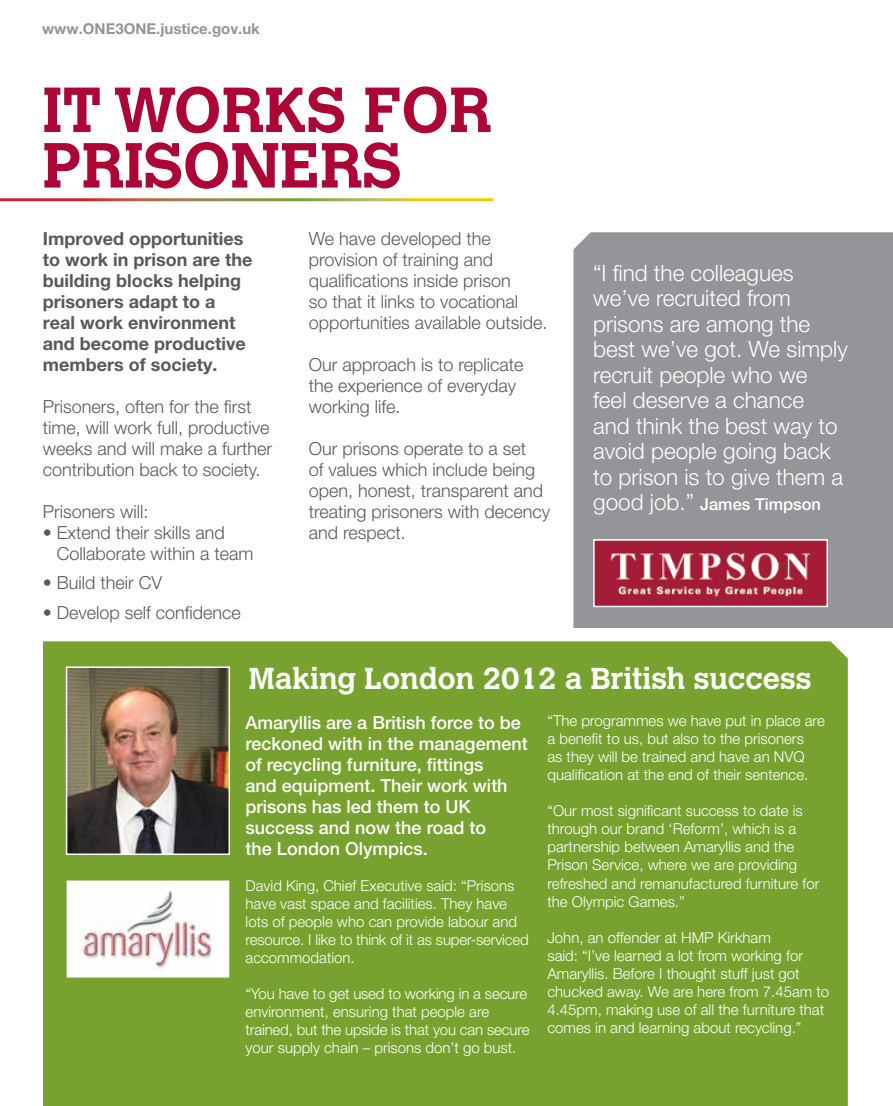
<style>
.page{position:relative;width:893px;height:1106px;background:#fff}
.page>*{position:absolute;margin:0;border:0;box-sizing:border-box;transform-origin:0 0}
.footnotes{font:700 63px/55.5px "Calvert MT Std";color:#ab0635}
.footnotes-2{font:700 30px "Calvert MT Std";color:#fff}
.footnotes-3{font:300 22.5px/25.5px "Helvetica Neue LT Pro";color:#fff}
.footnotes-4{font:300 18px/21px "Helvetica Neue LT Pro";color:#58595b}
.footnotes-5{font:500 18px/21px "Helvetica Neue LT Pro";color:#fff}
.footnotes-6{font:700 18px/21px "Helvetica Neue LT Pro";color:#58595b}
.footnotes-7{font:500 16.5px "Helvetica Neue LT Pro";color:#fff}
.footnotes-8{font:300 15px/18px "Helvetica Neue LT Pro";color:#fff}
.footnotes-9{font:700 15px "Helvetica Neue LT Pro";color:#939598}
.s1{font-weight:300;font-size:22.5px}
</style>
<div class="page">
<div style="left:573px;top:232px;width:320px;height:396px;background:#939598"></div>
<div style="left:43px;top:641px;width:805px;height:465px;background:#78a22f"></div>
<img style="left:596px;top:542px;width:229px;height:62px">
<div style="left:593px;top:539px;width:235px;height:68px;border:2px solid #fff"></div>
<div style="left:67px;top:881px;width:162px;height:96px;background:#fff"></div>
<img style="left:80px;top:890px;width:135px;height:80px">
<div style="left:67px;top:880px;width:162px;height:97px;border:1px solid #fff"></div>
<img style="left:69px;top:669px;width:158px;height:183px">
<div style="left:66px;top:666px;width:164px;height:189px;border:2px solid #fff"></div>
<p class="footnotes-9" style="left:42px;top:19px;width:219px">www.ONE3ONE.justice.gov.uk</p>
<p class="footnotes" style="left:43px;top:81px;width:450px">IT WORKS FOR<br>PRISONERS</p>
<p class="footnotes-6" style="left:43px;top:227px;width:211px">Improved opportunities to work in prison are the building blocks helping prisoners adapt to a<br>real work environment and become productive members of society.</p>
<p class="footnotes-4" style="left:43px;top:395px;width:231px">Prisoners, often for the first time, will work full, productive weeks and will make a further contribution back to society.</p>
<p class="footnotes-4" style="left:43px;top:500px;width:107px">Prisoners will:</p>
<p class="footnotes-4" style="left:57px;top:521px;width:198px;text-indent:-14px">• Extend their skills and<br>Collaborate within a team</p>
<p class="footnotes-4" style="left:43px;top:572px;width:121px">• Build their CV</p>
<p class="footnotes-4" style="left:43px;top:601px;width:200px">• Develop self confidence</p>
<p class="footnotes-4" style="left:309px;top:227px;width:240px">We have developed the provision of training and qualifications inside prison<br>so that it links to vocational opportunities available outside.</p>
<p class="footnotes-4" style="left:309px;top:353px;width:216px">Our approach is to replicate the experience of everyday working life.</p>
<p class="footnotes-4" style="left:309px;top:437px;width:243px">Our prisons operate to a set<br>of values which include being open, honest, transparent and treating prisoners with decency and respect.</p>
<p class="footnotes-3" style="left:593px;top:260px;width:256px">“I find the colleagues we’ve recruited from prisons are among the best we’ve got. We simply recruit people who we<br>feel deserve a chance<br>and think the best way to avoid people going back to prison is to give them a</p>
<p class="footnotes-7" style="left:593px;top:495px;width:229px"><span class="s1">good job.”</span> James Timpson</p>
<p class="footnotes-2" style="left:249px;top:659px;width:564px">Making London 2012 a British success</p>
<p class="footnotes-5" style="left:246px;top:711px;width:284px">Amaryllis are a British force to be reckoned with in the management of recycling furniture, fittings<br>and equipment. Their work with prisons has led them to UK success and now the road to<br>the London Olympics.</p>
<p class="footnotes-8" style="left:246px;top:876px;width:285px">David King, Chief Executive said: “Prisons have vast space and facilities. They have lots of people who can provide labour and resource. I like to think of it as super-serviced accommodation.</p>
<p class="footnotes-8" style="left:246px;top:984px;width:285px">“You have to get used to working in a secure environment, ensuring that people are trained, but the upside is that you can secure your supply chain – prisons don’t go bust.</p>
<p class="footnotes-8" style="left:547px;top:711px;width:279px">“The programmes we have put in place are a benefit to us, but also to the prisoners<br>as they will be trained and have an NVQ qualification at the end of their sentence.</p>
<p class="footnotes-8" style="left:547px;top:801px;width:274px">“Our most significant success to date is through our brand ‘Reform’, which is a partnership between Amaryllis and the Prison Service, where we are providing refreshed and remanufactured furniture for the Olympic Games.”</p>
<p class="footnotes-8" style="left:547px;top:927px;width:283px">John, an offender at HMP Kirkham<br>said: “I’ve learned a lot from working for Amaryllis. Before I thought stuff just got chucked away. We are here from 7.45am to 4.45pm, making use of all the furniture that comes in and learning about recycling.”</p>
</div>
